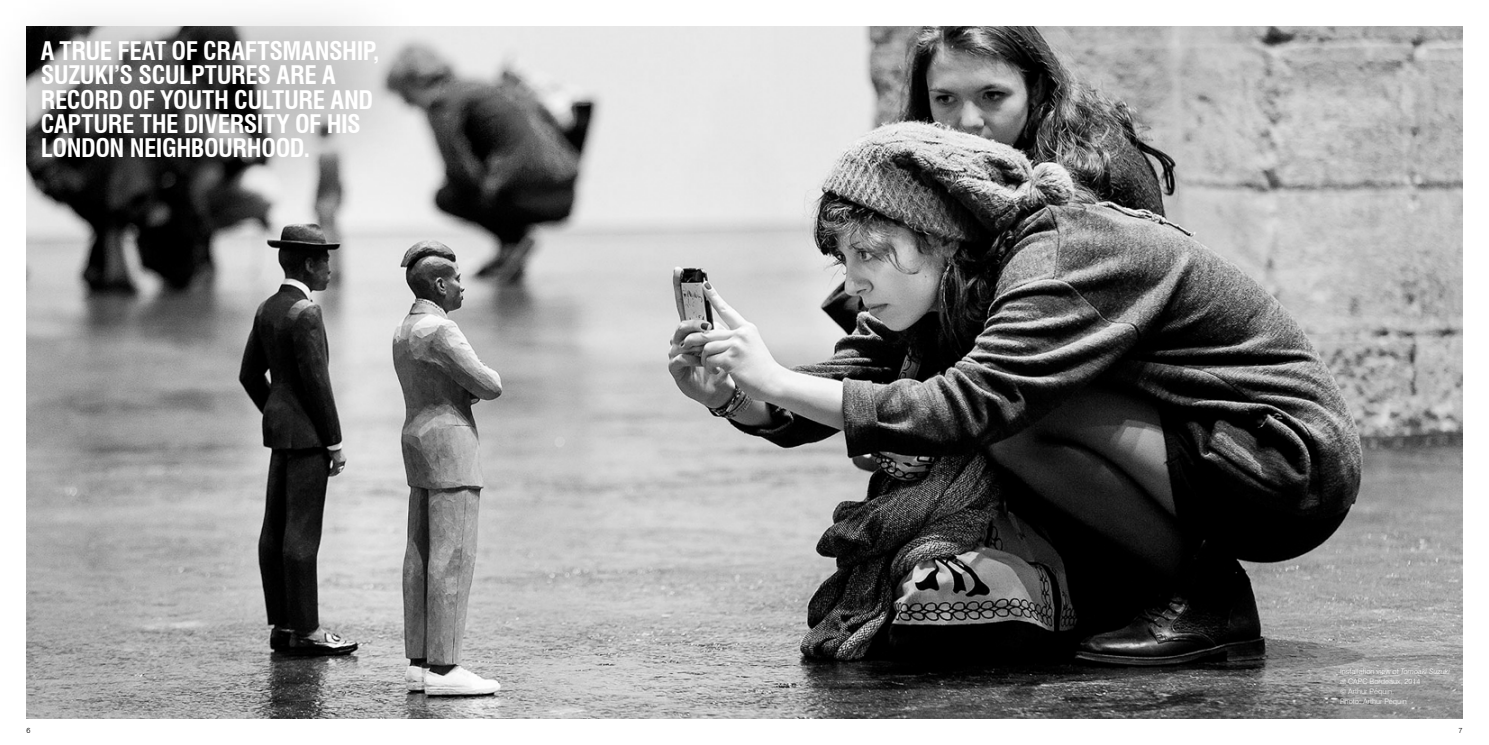
<style>
.page{position:relative;width:1489px;height:745px;background:#fff}
.page>*{position:absolute;margin:0;border:0;box-sizing:border-box;transform-origin:0 0}
.t1{font:700 condensed 25px/24.4px "Swiss 721 BT";letter-spacing:-.02em;color:#fff}
.t2{font:300 7.5px/10px "Swiss 721 BT";color:#fff}
.t3{font:300 7.5px "Swiss 721 BT";color:#000}
.s1{font-style:italic}
</style>
<div class="page">
<img style="left:27px;top:27px;width:1435px;height:691px">
<div style="left:0;top:0;width:430px;height:215px;background:#000;opacity:.5"></div>
<p class="t1" style="left:41px;top:38px;width:340px">A TRUE FEAT OF CRAFTSMANSHIP,<br>SUZUKI’S SCULPTURES ARE A<br>RECORD OF YOUTH CULTURE AND<br>CAPTURE THE DIVERSITY OF HIS<br>LONDON NEIGHBOURHOOD.</p>
<p class="t2" style="left:1339px;top:666px;width:111px">Installation view of <span class="s1">Tomoaki Suzuki </span>at CAPC Bordeaux, 2014<br>© Arthur Péquin.<br>Photo: Arthur Péquin</p>
<p class="t3" style="left:27px;top:724px;width:5px">6</p>
<p class="t3" style="left:1458px;top:724px;width:5px">7</p>
</div>
